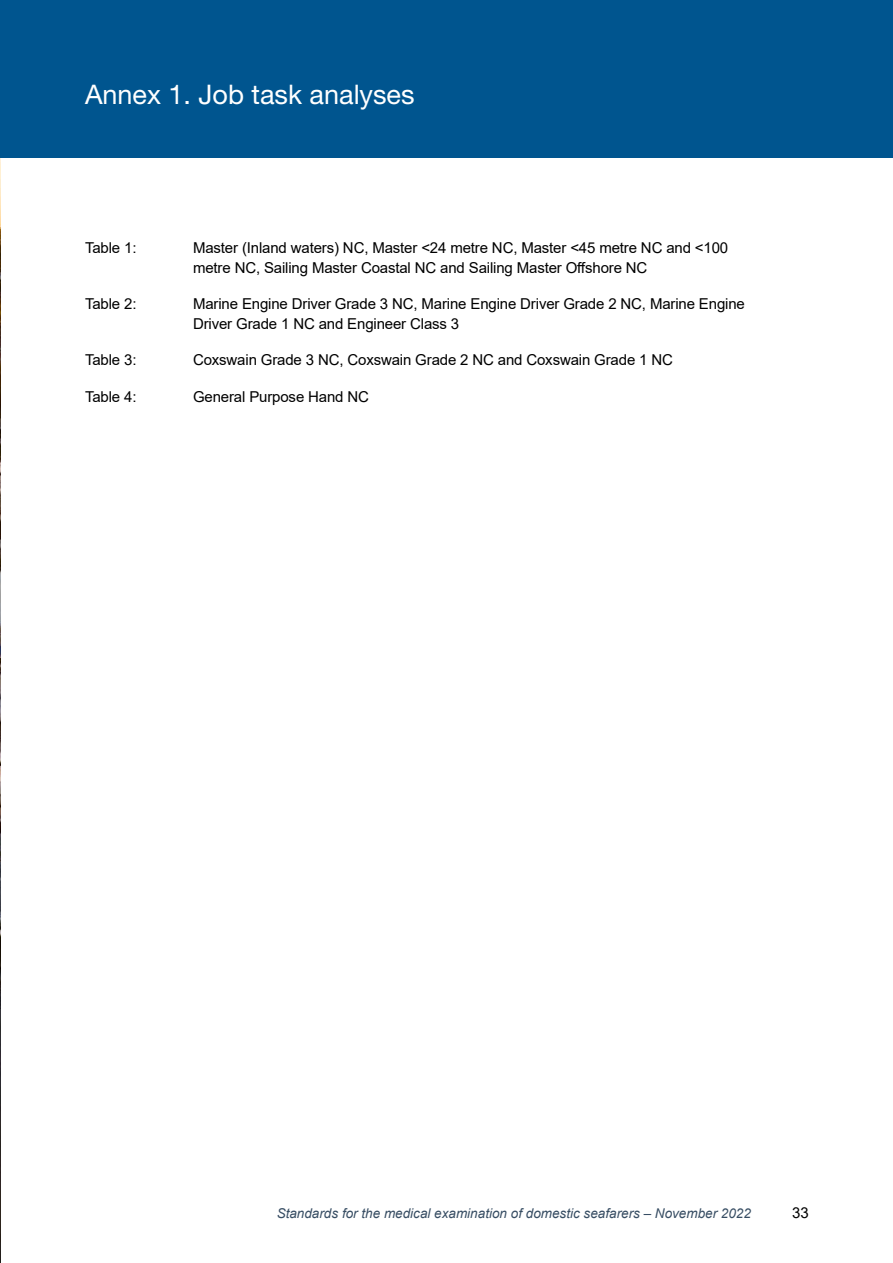
<style>
.page{position:relative;width:893px;height:1263px;background:#fff}
.page>*{position:absolute;margin:0;border:0;box-sizing:border-box;transform-origin:0 0}
.t1{font:27px "Helvetica Neue LT Pro";color:#fff}
.t2{font:15px/19.5px "Arial";letter-spacing:-.01em;color:#000}
.t3{font:italic 13.5px "Arial";color:#374d63}
</style>
<div class="page">
<img style="left:0;top:157px;width:1px;height:1106px">
<div style="left:0;top:0;width:893px;height:157px;background:#00558f"></div>
<h1 class="t1" style="left:85px;top:78px;width:331px">Annex 1. Job task analyses</h1>
<p class="t2" style="left:85px;top:238px;width:53px">Table 1:</p>
<p class="t2" style="left:193px;top:238px;width:537px">Master (Inland waters) NC, Master &lt;24 metre NC, Master &lt;45 metre NC and &lt;100 metre NC, Sailing Master Coastal NC and Sailing Master Offshore NC</p>
<p class="t2" style="left:85px;top:294px;width:53px">Table 2:</p>
<p class="t2" style="left:193px;top:294px;width:553px">Marine Engine Driver Grade 3 NC, Marine Engine Driver Grade 2 NC, Marine Engine<br>Driver Grade 1 NC and Engineer Class 3</p>
<p class="t2" style="left:85px;top:350px;width:53px">Table 3:</p>
<p class="t2" style="left:193px;top:350px;width:481px">Coxswain Grade 3 NC, Coxswain Grade 2 NC and Coxswain Grade 1 NC</p>
<p class="t2" style="left:85px;top:387px;width:53px">Table 4:</p>
<p class="t2" style="left:193px;top:387px;width:177px">General Purpose Hand NC</p>
<p class="t3" style="left:277px;top:1205px;width:476px">Standards for the medical examination of domestic seafarers – November 2022</p>
<p class="t2" style="left:792px;top:1203px;width:18px">33</p>
</div>
